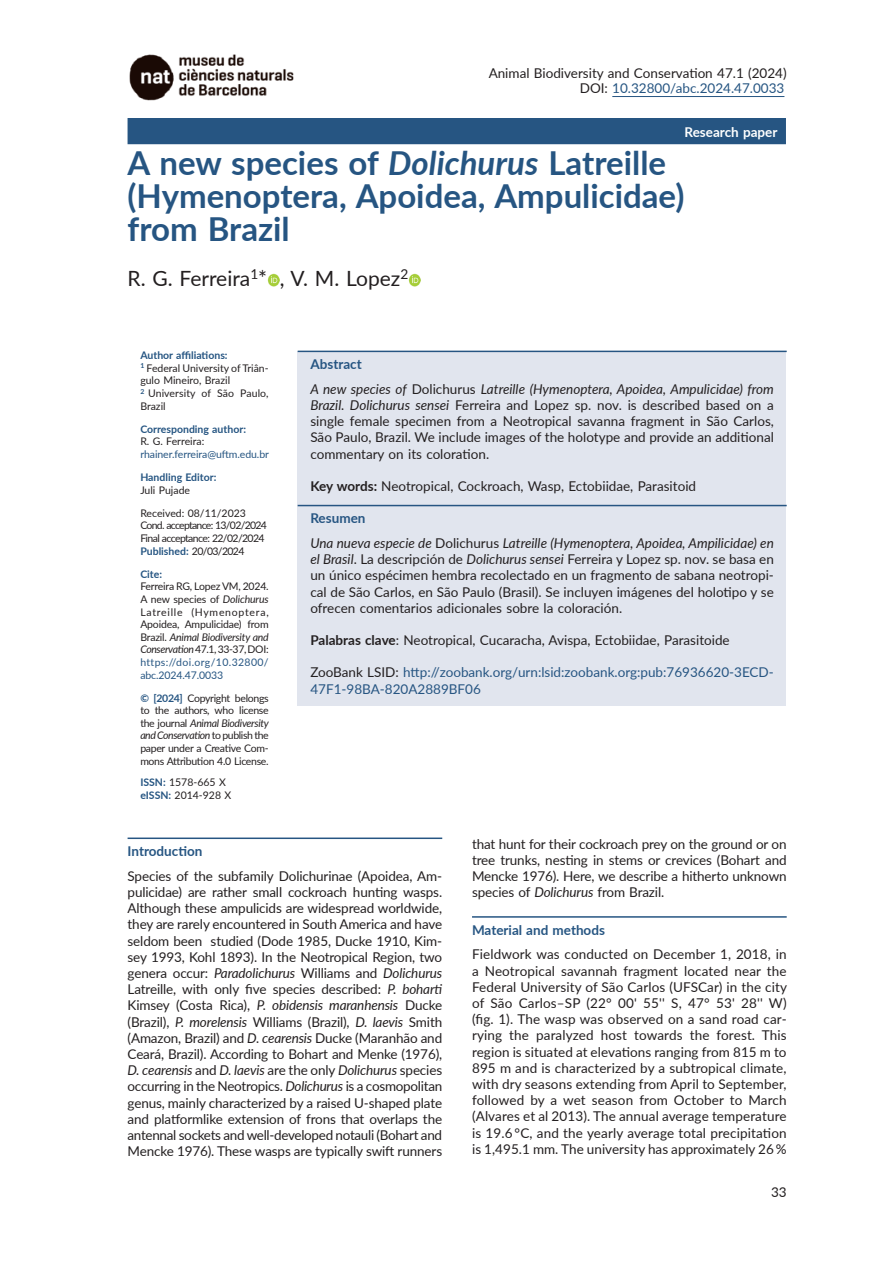
<style>
.page{position:relative;width:893px;height:1263px;background:#fff}
.page>*{position:absolute;margin:0;border:0;box-sizing:border-box;transform-origin:0 0}
.Títol{font:700 33px/33px "Lato";color:#265582}
.Autor_en_títol{font:21px "Lato";color:#231f20}
.Norm_1ª-ult_ang{font:13.5px/16.2px "Lato";letter-spacing:-.01em;color:#231f20;text-align:justify}
.Abstract{font:13.5px/16.2px "Lato";color:#231f20;text-align:justify}
.Normal_1º_ang{font:13.5px/16.2px "Lato";letter-spacing:.005em;color:#231f20;text-align:justify}
.Abstract-2{font:13.5px/16.2px "Lato";color:#265582}
.Subtítol_1{font:700 13.5px "Lato";color:#265582}
.Normal_ang{font:13.5px "Lato";color:#265582}
.AbstractSubtítol{font:700 13.5px "Lato";color:#265582}
.t1{font:700 13.5px "Lato";color:#fff}
.Abstract-Info{font:10.5px/12.6px "Lato";letter-spacing:-.015em;color:#231f20;text-align:justify}
.Abstract-Info-2{font:700 10.5px "Lato";color:#265582}
.Abstract-Info-3{font:10.5px/12.6px "Lato";letter-spacing:-.07em;color:#231f20}
.Abstract-Info-4{font:10.5px/12.6px "Lato";letter-spacing:.005em;color:#231f20}
.Abstract-Info-5{font:10.5px "Lato";letter-spacing:-.005em;color:#265582}
.s1{color:#231f20}
.s2{font-style:italic}
.s3{font-weight:400;color:#231f20}
.s4{color:#265582}
.s5{font-weight:700;color:#265582}
.s6{font-weight:700}
</style>
<div class="page">
<img style="left:129px;top:54px;width:165px;height:47px">
<div style="left:128px;top:118px;width:658px;height:26px;background:#265582"></div>
<div style="left:298px;top:351px;width:488px;height:354px;background:#e1e5ee"></div>
<hr style="left:612px;top:96px;width:172px;height:1px;background:#265582">
<hr style="left:298px;top:351px;width:489px;height:1px;background:#265582">
<hr style="left:298px;top:505px;width:489px;height:1px;background:#265582">
<svg style="left:267px;top:273px;width:13px;height:13px"></svg>
<svg style="left:408px;top:274px;width:13px;height:12px"></svg>
<hr style="left:128px;top:837px;width:314px;height:2px;background:#265582">
<hr style="left:472px;top:916px;width:315px;height:2px;background:#265582">
<p class="Norm_1ª-ult_ang" style="left:489px;top:64px;width:300px">Animal Biodiversity and Conservation 47.1 (2024)</p>
<p class="Normal_ang" style="left:580px;top:79px;width:206px"><span class="s1">DOI:</span> 10.32800/abc.2024.47.0033</p>
<p class="t1" style="left:684px;top:122px;width:94px">Research paper</p>
<p class="Títol" style="left:128px;top:145px;width:558px">A new species of <span class="s2">Dolichurus</span> Latreille (Hymenoptera, Apoidea, Ampulicidae) from Brazil</p>
<p class="Autor_en_títol" style="left:128px;top:263px;width:282px">R. G. Ferreira<sup>1</sup>* , V. M. Lopez<sup>2</sup></p>
<p class="Abstract-Info-2" style="left:140px;top:348px;width:89px">Author affiliations:</p>
<p class="Abstract-Info" style="left:140px;top:361px;width:130px"><sup>1</sup> Federal University of Triân&shy;gulo Mineiro, Brazil</p>
<p class="Abstract-Info-4" style="left:140px;top:386px;width:130px"><sup>2</sup> University of São Paulo,<br>Brazil</p>
<p class="Abstract-Info-2" style="left:140px;top:421px;width:107px">Corresponding author:</p>
<p class="Abstract-Info" style="left:140px;top:435px;width:66px">R. G. Ferreira:</p>
<p class="Abstract-Info-5" style="left:140px;top:447px;width:130px">rhainer.ferreira@uftm.edu.br</p>
<p class="Abstract-Info-2" style="left:140px;top:469px;width:78px">Handling Editor:</p>
<p class="Abstract-Info" style="left:140px;top:483px;width:51px">Juli Pujade</p>
<p class="Abstract-Info" style="left:140px;top:506px;width:107px">Received: 08/11/2023</p>
<p class="Abstract-Info-3" style="left:140px;top:519px;width:128px">Cond. acceptance: 13/02/2024<br>Final acceptance: 22/02/2024</p>
<p class="Abstract-Info-2" style="left:140px;top:543px;width:106px">Published: <span class="s3">20/03/2024</span></p>
<p class="Abstract-Info-2" style="left:140px;top:566px;width:23px">Cite:</p>
<p class="Abstract-Info" style="left:140px;top:580px;width:130px">Ferreira RG, Lopez VM, 2024.<br>A new species of <span class="s2">Dolichurus </span>Latreille (Hymenoptera, Apoidea, Ampulicidae) from Brazil. <span class="s2">Animal Biodiversity and Conservation</span> 47.1, 33-37, DOI: <span class="s4">https://doi.org/10.32800/ abc.2024.47.0033</span></p>
<p class="Abstract-Info" style="left:140px;top:691px;width:130px"><span class="s5">© [2024]</span> Copyright belongs to the authors, who license the journal <span class="s2">Animal Biodiversity and Conservation</span> to publish the paper under a Creative Com&shy;mons Attribution 4.0 License.</p>
<p class="Abstract-Info" style="left:140px;top:776px;width:87px"><span class="s5">ISSN:</span> 1578-665 X</p>
<p class="Abstract-Info" style="left:140px;top:788px;width:92px"><span class="s5">eISSN:</span> 2014-928 X</p>
<p class="AbstractSubtítol" style="left:310px;top:354px;width:53px">Abstract</p>
<p class="Abstract" style="left:310px;top:380px;width:465px"><span class="s2">A new species of</span> Dolichurus <span class="s2">Latreille (Hymenoptera, Apoidea, Ampulicidae) from Brazil. Dolichurus sensei</span> Ferreira and Lopez sp. nov. is described based on a single female specimen from a Neotropical savanna fragment in São Carlos, São Paulo, Brazil. We include images of the holotype and provide an additional commentary on its coloration.</p>
<p class="Abstract" style="left:310px;top:477px;width:387px"><span class="s6">Key words:</span> Neotropical, Cockroach, Wasp, Ectobiidae, Parasitoid</p>
<p class="AbstractSubtítol" style="left:310px;top:508px;width:57px">Resumen</p>
<p class="Abstract" style="left:310px;top:534px;width:465px"><span class="s2">Una nueva especie de</span> Dolichurus <span class="s2">Latreille (Hymenoptera, Apoidea, Ampilicidae) en el Brasil</span>. La descripción de <span class="s2">Dolichurus sensei</span> Ferreira y Lopez sp. nov. se basa en un único espécimen hembra recolectado en un fragmento de sabana neotropi&shy;cal de São Carlos, en São Paulo (Brasil). Se incluyen imágenes del holotipo y se ofrecen comentarios adicionales sobre la coloración.</p>
<p class="Abstract" style="left:310px;top:632px;width:421px"><span class="s6">Palabras clave</span>: Neotropical, Cucaracha, Avispa, Ectobiidae, Parasitoide</p>
<p class="Abstract-2" style="left:310px;top:664px;width:465px"><span class="s1">ZooBank LSID:</span> http://zoobank.org/urn:lsid:zoobank.org:pub:76936620-3ECD-<br>47F1-98BA-820A2889BF06</p>
<p class="Subtítol_1" style="left:128px;top:841px;width:76px">Introduction</p>
<p class="Norm_1ª-ult_ang" style="left:128px;top:867px;width:316px">Species of the subfamily Dolichurinae (Apoidea, Am&shy;pulicidae) are rather small cockroach hunting wasps.<br>Although these ampulicids are widespread worldwide, they are rarely encountered in South America and have seldom been studied (Dode 1985, Ducke 1910, Kim&shy;sey 1993, Kohl 1893). In the Neotropical Region, two genera occur: <span class="s2">Paradolichurus</span> Williams and <span class="s2">Dolichurus </span>Latreille, with only five species described: <span class="s2">P. boharti </span>Kimsey (Costa Rica), <span class="s2">P. obidensis maranhensis</span> Ducke (Brazil), <span class="s2">P. morelensis</span> Williams (Brazil), <span class="s2">D. laevis</span> Smith (Amazon, Brazil) and <span class="s2">D. cearensis</span> Ducke (Maranhão and Ceará, Brazil). According to Bohart and Menke (1976), <span class="s2">D. cearensis</span> and <span class="s2">D. laevis</span> are the only <span class="s2">Dolichurus</span> species occurring in the Neotropics. <span class="s2">Dolichurus</span> is a cosmopolitan genus, mainly characterized by a raised U-shaped plate and platformlike extension of frons that overlaps the antennal sockets and well-developed notauli (Bohart and Mencke 1976). These wasps are typically swift runners</p>
<p class="Norm_1ª-ult_ang" style="left:472px;top:835px;width:316px">that hunt for their cockroach prey on the ground or on tree trunks, nesting in stems or crevices (Bohart and Mencke 1976). Here, we describe a hitherto unknown species of <span class="s2">Dolichurus</span> from Brazil.</p>
<p class="Subtítol_1" style="left:472px;top:920px;width:134px">Material and methods</p>
<p class="Normal_1º_ang" style="left:472px;top:946px;width:316px">Fieldwork was conducted on December 1, 2018, in a Neotropical savannah fragment located near the Federal University of São Carlos (UFSCar) in the city of São Carlos–SP (22° 00' 55'' S, 47° 53' 28'' W) (fig. 1). The wasp was observed on a sand road car&shy;rying the paralyzed host towards the forest. This region is situated at elevations ranging from 815 m to 895 m and is characterized by a subtropical climate, with dry seasons extending from April to September, followed by a wet season from October to March (Alvares et al 2013). The annual average temperature is 19.6 °C, and the yearly average total precipitation is 1,495.1 mm. The university has approximately 26 %</p>
<p class="Norm_1ª-ult_ang" style="left:771px;top:1184px;width:17px">33</p>
</div>
